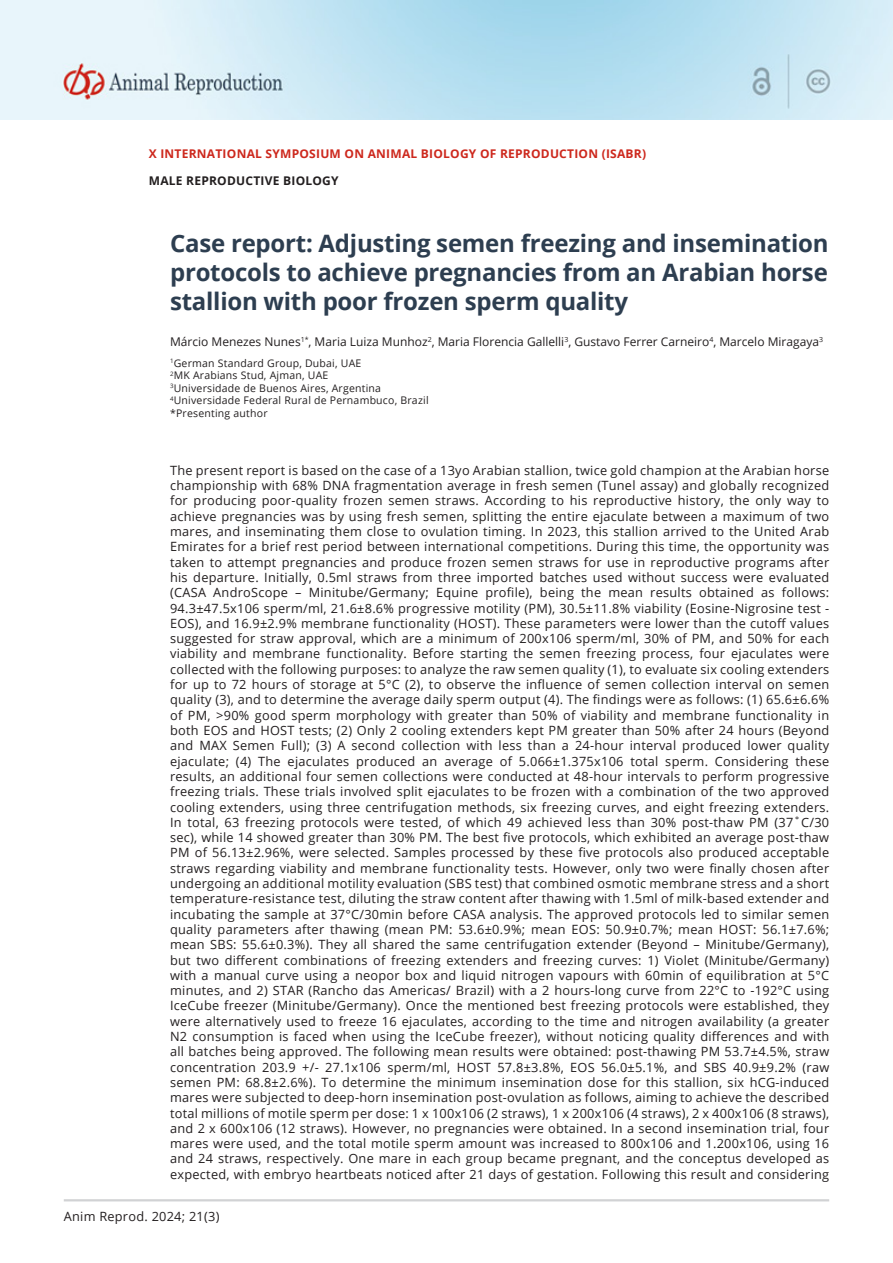
<style>
.page{position:relative;width:893px;height:1263px;background:#fff}
.page>*{position:absolute;margin:0;border:0;box-sizing:border-box;transform-origin:0 0}
.ArticleTitle{font:700 24px/28.8px "Open Sans";letter-spacing:-.01em;color:#2d3e50;text-align:justify}
.Abstract{font:12.75px/15.3px "Open Sans";letter-spacing:.02em;color:#231f20;text-align:justify}
.Authors{font:12px "Open Sans";color:#231f20}
.t1{font:700 12px "Open Sans";letter-spacing:.02em;color:#cd281d}
.t2{font:700 12px "Open Sans";letter-spacing:.02em;color:#231f20}
.Affiliations{font:10.5px/12.6px "Open Sans";letter-spacing:.02em;color:#231f20}
</style>
<div class="page">
<img style="left:1px;top:1px;width:892px;height:118px">
<hr style="left:64px;top:1199px;width:765px;height:2px;background:#d1d2d4">
<p class="t1" style="left:149px;top:146px;width:35px">X Inter</p>
<p class="t1" style="left:197px;top:146px;width:19px">natio</p>
<p class="t1" style="left:237px;top:146px;width:46px">nal Symposium</p>
<p class="t1" style="left:345px;top:146px;width:51px">on Animal</p>
<p class="t1" style="left:421px;top:146px;width:17px">Biology</p>
<p class="t1" style="left:480px;top:146px;width:37px">of Reproductio</p>
<p class="t1" style="left:588px;top:146px;width:59px">n (ISABR)</p>
<p class="t2" style="left:149px;top:172px;width:191px">MALE REPRODUCTIVE BIOLOGY</p>
<p class="ArticleTitle" style="left:170px;top:229px;width:660px">Case report: Adjusting semen freezing and insemination protocols to achieve pregnancies from an Arabian horse stallion with poor frozen sperm quality</p>
<p class="Authors" style="left:170px;top:333px;width:654px">Márcio Menezes Nunes<sup>1*</sup>, Maria Luiza Munhoz<sup>2</sup>, Maria Florencia Gallelli<sup>3</sup>, Gustavo Ferrer Carneiro<sup>4</sup>, Marcelo Miragaya<sup>3</sup></p>
<p class="Affiliations" style="left:170px;top:356px;width:193px"><sup>1</sup>German Standard Group, Dubai, UAE</p>
<p class="Affiliations" style="left:170px;top:369px;width:160px"><sup>2</sup>MK Arabians Stud, Ajman, UAE</p>
<p class="Affiliations" style="left:170px;top:381px;width:212px"><sup>3</sup>Universidade de Buenos Aires, Argentina</p>
<p class="Affiliations" style="left:170px;top:394px;width:260px"><sup>4</sup>Universidade Federal Rural de Pernambuco, Brazil *Presenting author</p>
<p class="Abstract" style="left:170px;top:462px;width:661px">The present report is based on the case of a 13yo Arabian stallion, twice gold champion at the Arabian horse championship with 68% DNA fragmentation average in fresh semen (Tunel assay) and globally recognized for producing poor-quality frozen semen straws. According to his reproductive history, the only way to achieve pregnancies was by using fresh semen, splitting the entire ejaculate between a maximum of two mares, and inseminating them close to ovulation timing. In 2023, this stallion arrived to the United Arab Emirates for a brief rest period between international competitions. During this time, the opportunity was taken to attempt pregnancies and produce frozen semen straws for use in reproductive programs after his departure. Initially, 0.5ml straws from three imported batches used without success were evaluated (CASA AndroScope – Minitube/Germany; Equine profile), being the mean results obtained as follows:<br>94.3±47.5x106 sperm/ml, 21.6±8.6% progressive motility (PM), 30.5±11.8% viability (Eosine-Nigrosine test - EOS), and 16.9±2.9% membrane functionality (HOST). These parameters were lower than the cutoff values suggested for straw approval, which are a minimum of 200x106 sperm/ml, 30% of PM, and 50% for each viability and membrane functionality. Before starting the semen freezing process, four ejaculates were collected with the following purposes: to analyze the raw semen quality (1), to evaluate six cooling extenders for up to 72 hours of storage at 5°C (2), to observe the influence of semen collection interval on semen quality (3), and to determine the average daily sperm output (4). The findings were as follows: (1) 65.6±6.6% of PM, &gt;90% good sperm morphology with greater than 50% of viability and membrane functionality in both EOS and HOST tests; (2) Only 2 cooling extenders kept PM greater than 50% after 24 hours (Beyond and MAX Semen Full); (3) A second collection with less than a 24-hour interval produced lower quality ejaculate; (4) The ejaculates produced an average of 5.066±1.375x106 total sperm. Considering these results, an additional four semen collections were conducted at 48-hour intervals to perform progressive freezing trials. These trials involved split ejaculates to be frozen with a combination of the two approved cooling extenders, using three centrifugation methods, six freezing curves, and eight freezing extenders.<br>In total, 63 freezing protocols were tested, of which 49 achieved less than 30% post-thaw PM (37˚C/30 sec), while 14 showed greater than 30% PM. The best five protocols, which exhibited an average post-thaw PM of 56.13±2.96%, were selected. Samples processed by these five protocols also produced acceptable straws regarding viability and membrane functionality tests. However, only two were finally chosen after undergoing an additional motility evaluation (SBS test) that combined osmotic membrane stress and a short temperature-resistance test, diluting the straw content after thawing with 1.5ml of milk-based extender and incubating the sample at 37°C/30min before CASA analysis. The approved protocols led to similar semen quality parameters after thawing (mean PM: 53.6±0.9%; mean EOS: 50.9±0.7%; mean HOST: 56.1±7.6%; mean SBS: 55.6±0.3%). They all shared the same centrifugation extender (Beyond – Minitube/Germany), but two different combinations of freezing extenders and freezing curves: 1) Violet (Minitube/Germany) with a manual curve using a neopor box and liquid nitrogen vapours with 60min of equilibration at 5°C minutes, and 2) STAR (Rancho das Americas/ Brazil) with a 2 hours-long curve from 22°C to -192°C using IceCube freezer (Minitube/Germany). Once the mentioned best freezing protocols were established, they were alternatively used to freeze 16 ejaculates, according to the time and nitrogen availability (a greater N2 consumption is faced when using the IceCube freezer), without noticing quality differences and with all batches being approved. The following mean results were obtained: post-thawing PM 53.7±4.5%, straw concentration 203.9 +/- 27.1x106 sperm/ml, HOST 57.8±3.8%, EOS 56.0±5.1%, and SBS 40.9±9.2% (raw semen PM: 68.8±2.6%). To determine the minimum insemination dose for this stallion, six hCG-induced mares were subjected to deep-horn insemination post-ovulation as follows, aiming to achieve the described total millions of motile sperm per dose: 1 x 100x106 (2 straws), 1 x 200x106 (4 straws), 2 x 400x106 (8 straws), and 2 x 600x106 (12 straws). However, no pregnancies were obtained. In a second insemination trial, four mares were used, and the total motile sperm amount was increased to 800x106 and 1.200x106, using 16 and 24 straws, respectively. One mare in each group became pregnant, and the conceptus developed as expected, with embryo heartbeats noticed after 21 days of gestation. Following this result and considering</p>
<p class="Abstract" style="left:64px;top:1208px;width:157px">Anim Reprod. 2024; 21(3)</p>
</div>
